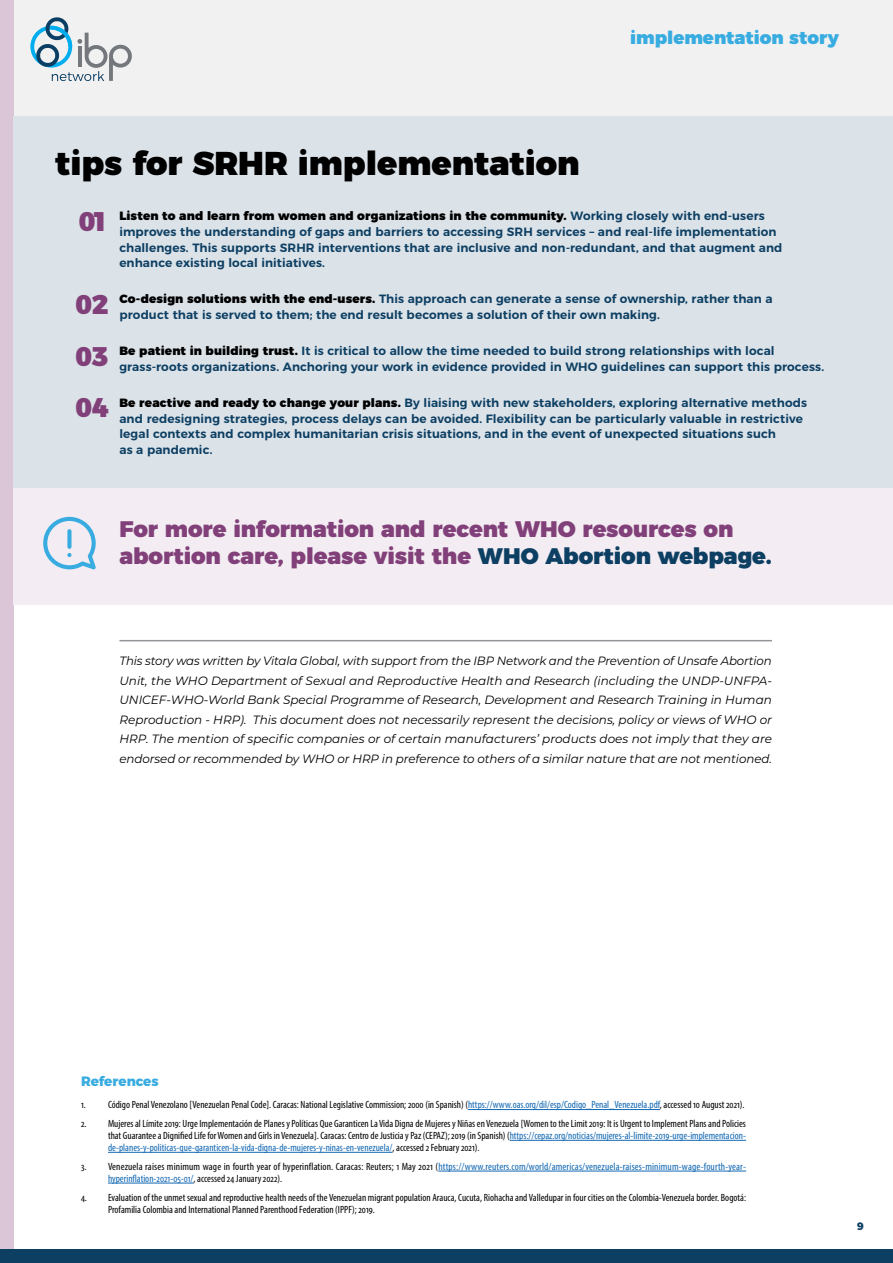
<style>
.page{position:relative;width:893px;height:1263px;background:#fff}
.page>*{position:absolute;margin:0;border:0;box-sizing:border-box;transform-origin:0 0}
.t1{font:900 33px "Montserrat";color:#000}
.Recommendations_No{font:900 27px "Montserrat";letter-spacing:-.01em;color:#82407a}
.more_information_-_p{font:900 22.5px/27px "Montserrat";letter-spacing:-.005em;color:#82407a}
.t2{font:900 18px "Montserrat";color:#38ace0}
.IBP_References_Title{font:800 13.5px "Montserrat";color:#38ace0}
.IBP_Reccomendation{font:600 12px/15.8px "Montserrat";letter-spacing:.01em;color:#0d3f63}
.IBP_Body{font:italic 12px/19.5px "Montserrat";letter-spacing:-.005em;color:#000;text-align:justify}
.t3{font:800 10.8px "Montserrat";color:#0d3f63}
.t4{font:condensed 10.5px/12px "Myriad Pro";color:#000;text-align:justify}
.t5{font:condensed 10.5px/12px "Myriad Pro";letter-spacing:.015em;color:#1268b3}
.s1{font-weight:900;color:#000}
.s2{color:#0d3f63}
.s3{color:#1268b3}
.s4{color:#000}
</style>
<div class="page">
<div style="left:0;top:0;width:893px;height:116px;background:#f1f1f2"></div>
<div style="left:0;top:0;width:14px;height:1263px;background:#dac6d7"></div>
<div style="left:0;top:1249px;width:893px;height:14px;background:#0d3f63"></div>
<div style="left:14px;top:116px;width:879px;height:372px;background:#dbe2e8"></div>
<div style="left:14px;top:488px;width:879px;height:117px;background:#f3ecf2"></div>
<svg style="left:43px;top:517px;width:53px;height:53px"></svg>
<hr style="left:468px;top:1109px;width:192px;height:1px;background:#1268b3">
<hr style="left:510px;top:1140px;width:236px;height:1px;background:#1268b3">
<hr style="left:108px;top:1152px;width:284px;height:1px;background:#1268b3">
<hr style="left:438px;top:1171px;width:308px;height:1px;background:#1268b3">
<hr style="left:108px;top:1183px;width:86px;height:1px;background:#1268b3">
<svg style="left:30px;top:17px;width:102px;height:64px"></svg>
<hr style="left:119px;top:640px;width:653px;height:1px;background:#939598">
<p class="t1" style="left:55px;top:136px;width:526px">tips for SRHR implementation</p>
<h3 class="t2" style="left:630px;top:23px;width:210px">implementation story</h3>
<p class="Recommendations_No" style="left:79px;top:198px;width:31px">01</p>
<p class="Recommendations_No" style="left:76px;top:282px;width:34px">02</p>
<p class="Recommendations_No" style="left:76px;top:333px;width:35px">03</p>
<p class="Recommendations_No" style="left:76px;top:385px;width:35px">04</p>
<p class="IBP_Reccomendation" style="left:119px;top:207px;width:665px"><span class="s1">Listen to and learn from women and organizations in the community.</span> Working closely with end-users improves the understanding of gaps and barriers to accessing SRH services – and real-life implementation challenges. This supports SRHR interventions that are inclusive and non-redundant, and that augment and enhance existing local initiatives.</p>
<p class="IBP_Reccomendation" style="left:119px;top:290px;width:655px"><span class="s1">Co-design solutions with the end-users.</span> This approach can generate a sense of ownership, rather than a product that is served to them; the end result becomes a solution of their own making.</p>
<p class="IBP_Reccomendation" style="left:119px;top:342px;width:706px"><span class="s1">Be patient in building trust.</span> It is critical to allow the time needed to build strong relationships with local grass-roots organizations. Anchoring your work in evidence provided in WHO guidelines can support this process.</p>
<p class="IBP_Reccomendation" style="left:119px;top:394px;width:689px"><span class="s1">Be reactive and ready to change your plans.</span> By liaising with new stakeholders, exploring alternative methods and redesigning strategies, process delays can be avoided. Flexibility can be particularly valuable in restrictive legal contexts and complex humanitarian crisis situations, and in the event of unexpected situations such<br>as a pandemic.</p>
<p class="more_information_-_p" style="left:119px;top:514px;width:654px">For more information and recent WHO resources on abortion care, please visit the <span class="s2">WHO Abortion webpage.</span></p>
<p class="IBP_Body" style="left:119px;top:651px;width:654px">This story was written by Vitala Global, with support from the IBP Network and the Prevention of Unsafe Abortion Unit, the WHO Department of Sexual and Reproductive Health and Research (including the UNDP-UNFPA-UNICEF-WHO-World Bank Special Programme of Research, Development and Research Training in Human Reproduction - HRP). This document does not necessarily represent the decisions, policy or views of WHO or HRP. The mention of specific companies or of certain manufacturers’ products does not imply that they are endorsed or recommended by WHO or HRP in preference to others of a similar nature that are not mentioned.</p>
<p class="IBP_References_Title" style="left:81px;top:1070px;width:79px">References</p>
<p class="t4" style="left:81px;top:1099px;width:665px">1. Código Penal Venezolano [Venezuelan Penal Code]. Caracas: National Legislative Commission; 2000 (in Spanish) (<span class="s3">https://www.oas.org/dil/esp/Codigo_Penal_Venezuela.pdf</span>, accessed 10 August 2021).</p>
<p class="t4" style="left:108px;top:1118px;width:640px;text-indent:-27px">2. Mujeres al Límite 2019: Urge Implementación de Planes y Políticas Que Garanticen La Vida Digna de Mujeres y Niñas en Venezuela [Women to the Limit 2019: It is Urgent to Implement Plans and Policies that Guarantee a Dignified Life for Women and Girls in Venezuela]. Caracas: Centro de Justicia y Paz (CEPAZ); 2019 (in Spanish) (<span class="s3">https://cepaz.org/noticias/mujeres-al-limite-2019-urge-implementacion&shy;de-planes-y-politicas-que-garanticen-la-vida-digna-de-mujeres-y-ninas-en-venezuela/</span>, accessed 2 February 2021).</p>
<p class="t5" style="left:108px;top:1160px;width:640px;text-indent:-27px"><span class="s4">3. Venezuela raises minimum wage in fourth year of hyperinflation. Caracas: Reuters; 1 May 2021 (</span>https://www.reuters.com/world/americas/venezuela-raises-minimum-wage-fourth-year&shy;hyperinflation-2021-05-01/<span class="s4">, accessed 24 January 2022).</span></p>
<p class="t4" style="left:108px;top:1191px;width:640px;text-indent:-27px">4. Evaluation of the unmet sexual and reproductive health needs of the Venezuelan migrant population Arauca, Cucuta, Riohacha and Valledupar in four cities on the Colombia-Venezuela border. Bogotá:<br>Profamilia Colombia and International Planned Parenthood Federation (IPPF); 2019.</p>
<p class="t3" style="left:857px;top:1217px;width:8px">9</p>
</div>
